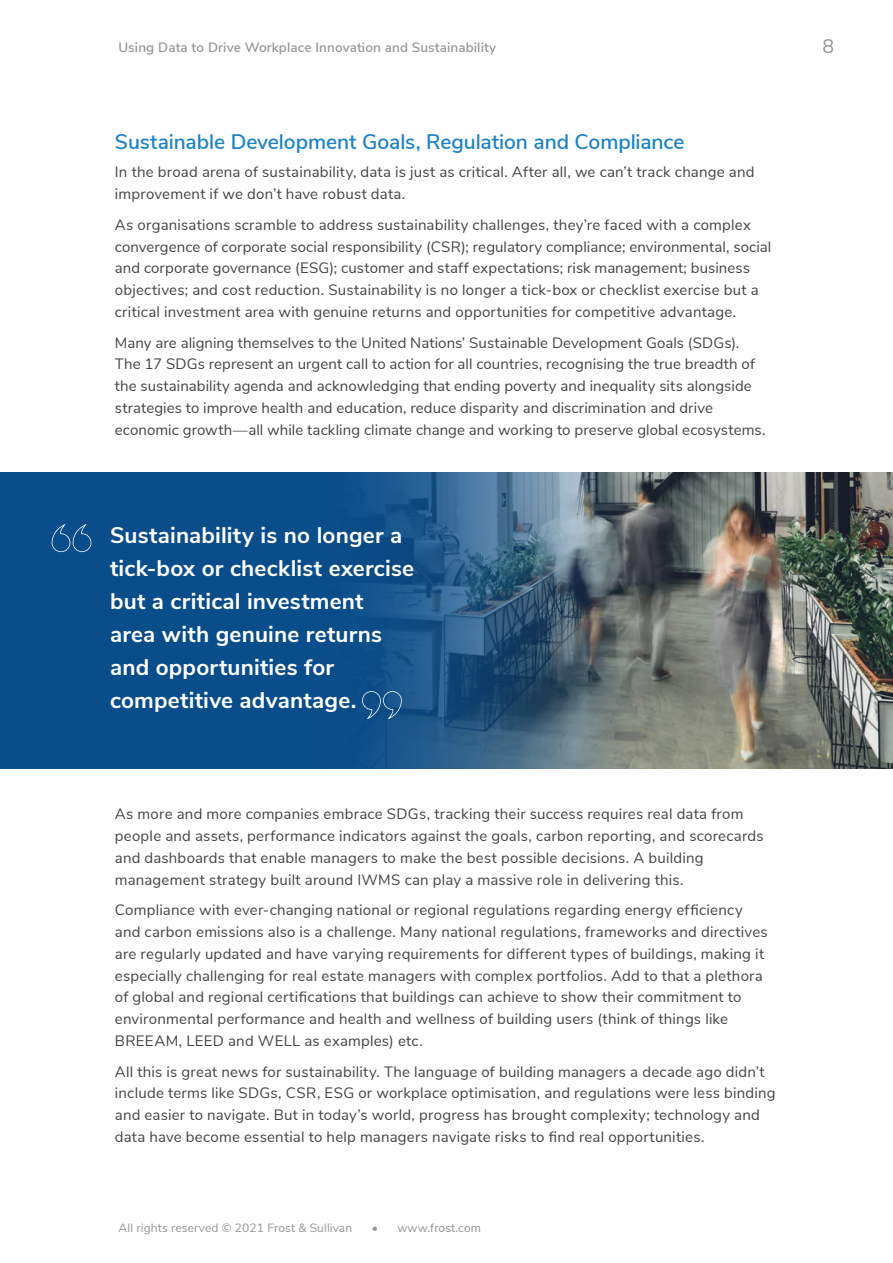
<style>
.page{position:relative;width:893px;height:1263px;background:#fff}
.page>*{position:absolute;margin:0;border:0;box-sizing:border-box;transform-origin:0 0}
.Pull_Quote{font:700 22.5px/33px "Nunito Sans";letter-spacing:.01em;color:#fff}
.t1{font:600 21px "Nunito Sans";letter-spacing:-.005em;color:#1b82c5}
.t2{font:19.5px "Nunito Sans";color:#939598}
.Text_body{font:15px/21.8px "Nunito Sans";letter-spacing:.015em;color:#434445}
.t3{font:600 13.5px "Nunito Sans";letter-spacing:.01em;color:#939598}
.t4{font:12px "Nunito Sans";letter-spacing:.01em;color:#939598}
</style>
<div class="page">
<img style="left:625px;top:473px;width:268px;height:296px">
<div style="left:0;top:473px;width:311px;height:296px;background:#0a4d8b"></div>
<svg style="left:311px;top:473px;width:314px;height:296px;background:#325f84"></svg>
<svg style="left:52px;top:524px;width:39px;height:28px"></svg>
<svg style="left:362px;top:691px;width:40px;height:28px"></svg>
<p class="t3" style="left:118px;top:38px;width:379px">Using Data to Drive Workplace Innovation and Sustainability</p>
<h3 class="t2" style="left:823px;top:32px;width:13px">8</h3>
<h2 class="t1" style="left:115px;top:126px;width:571px">Sustainable Development Goals, Regulation and Compliance</h2>
<p class="Text_body" style="left:115px;top:160px;width:641px">In the broad arena of sustainability, data is just as critical. After all, we can’t track change and improvement if we don’t have robust data.</p>
<p class="Text_body" style="left:115px;top:213px;width:658px">As organisations scramble to address sustainability challenges, they’re faced with a complex convergence of corporate social responsibility (CSR); regulatory compliance; environmental, social and corporate governance (ESG); customer and staff expectations; risk management; business objectives; and cost reduction. Sustainability is no longer a tick-box or checklist exercise but a critical investment area with genuine returns and opportunities for competitive advantage.</p>
<p class="Text_body" style="left:115px;top:331px;width:652px">Many are aligning themselves to the United Nations’ Sustainable Development Goals (SDGs).<br>The 17 SDGs represent an urgent call to action for all countries, recognising the true breadth of the sustainability agenda and acknowledging that ending poverty and inequality sits alongside strategies to improve health and education, reduce disparity and discrimination and drive economic growth—all while tackling climate change and working to preserve global ecosystems.</p>
<p class="Pull_Quote" style="left:110px;top:517px;width:306px">Sustainability is no longer a tick-box or checklist exercise but a critical investment area with genuine returns and opportunities for competitive advantage.</p>
<p class="Text_body" style="left:115px;top:802px;width:650px">As more and more companies embrace SDGs, tracking their success requires real data from people and assets, performance indicators against the goals, carbon reporting, and scorecards and dashboards that enable managers to make the best possible decisions. A building management strategy built around IWMS can play a massive role in delivering this.</p>
<p class="Text_body" style="left:115px;top:898px;width:654px">Compliance with ever-changing national or regional regulations regarding energy efficiency and carbon emissions also is a challenge. Many national regulations, frameworks and directives are regularly updated and have varying requirements for different types of buildings, making it especially challenging for real estate managers with complex portfolios. Add to that a plethora of global and regional certifications that buildings can achieve to show their commitment to environmental performance and health and wellness of building users (think of things like BREEAM, LEED and WELL as examples) etc.</p>
<p class="Text_body" style="left:115px;top:1059px;width:662px">All this is great news for sustainability. The language of building managers a decade ago didn’t include terms like SDGs, CSR, ESG or workplace optimisation, and regulations were less binding and easier to navigate. But in today’s world, progress has brought complexity; technology and data have become essential to help managers navigate risks to find real opportunities.</p>
<p class="t4" style="left:119px;top:1219px;width:235px">All rights reserved © 2021 Frost &amp; Sullivan</p>
<p class="t4" style="left:372px;top:1219px;width:111px">• www.frost.com</p>
</div>
